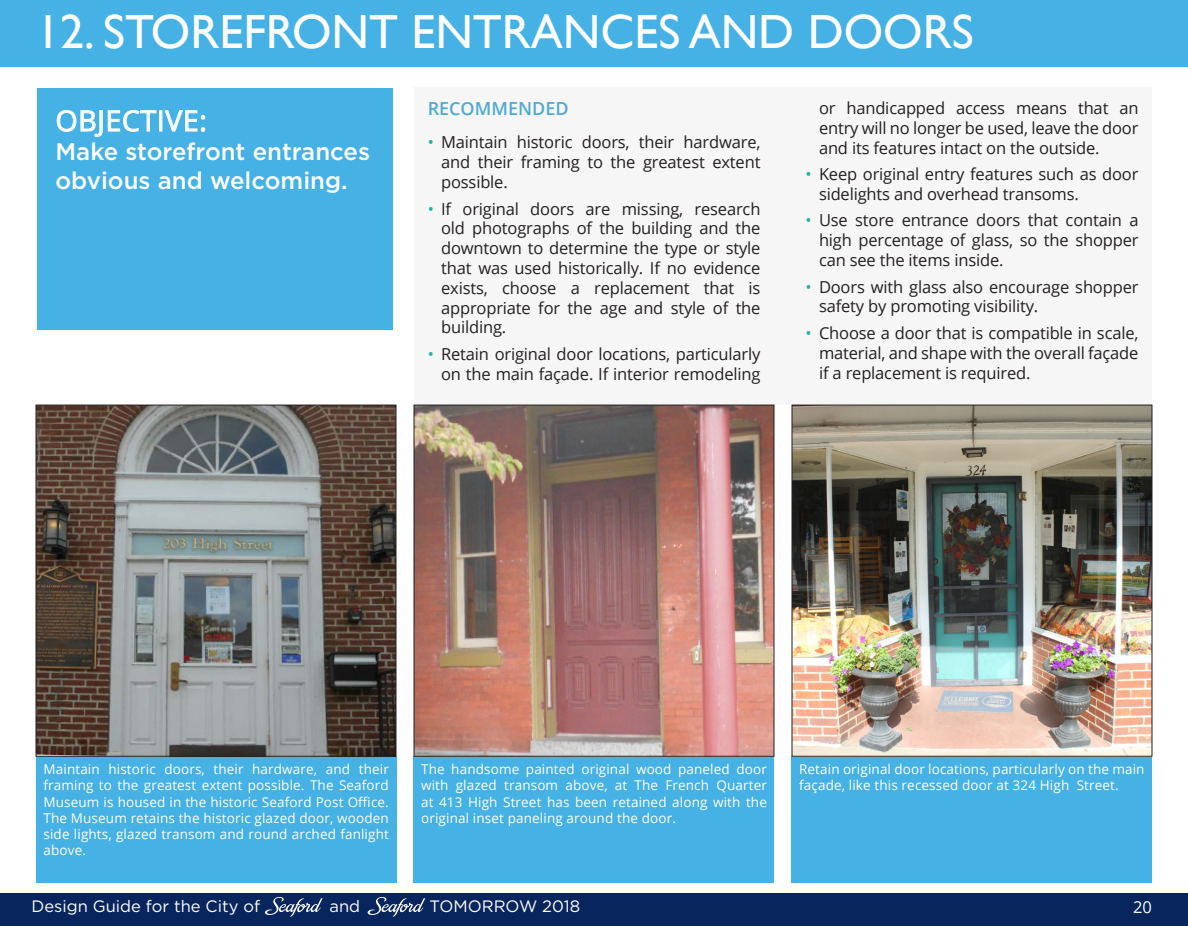
<style>
.page{position:relative;width:1188px;height:926px;background:#fff}
.page>*{position:absolute;margin:0;border:0;box-sizing:border-box;transform-origin:0 0}
.t1{font:48px "Gill Sans";color:#fff}
.t2{font:28.5px "Open Sans";letter-spacing:.02em;color:#fff}
.t3{font:500 24px/28.8px "Gotham";color:#fff}
.t4{font:600 18px "Open Sans";color:#51aacf}
.t5{font:16.5px/19.8px "Open Sans";letter-spacing:-.01em;color:#231f20;text-align:justify}
.t6{font:16.5px "Gotham";color:#fff}
.t7{font:16.5px "Open Sans";color:#fff}
.t8{font:13.5px/16.2px "Open Sans";letter-spacing:.01em;color:#fff;text-align:justify}
.s1{color:#23b1a5}
</style>
<div class="page">
<div style="left:0;top:893px;width:1188px;height:33px;background:#08255d"></div>
<div style="left:414px;top:88px;width:738px;height:317px;background:#f6f6f7"></div>
<svg style="left:368px;top:897px;width:57px;height:20px"></svg>
<svg style="left:265px;top:897px;width:58px;height:20px"></svg>
<div style="left:792px;top:756px;width:360px;height:126px;background:#45b1e4"></div>
<div style="left:414px;top:756px;width:360px;height:126px;background:#45b1e4"></div>
<div style="left:36px;top:756px;width:360px;height:126px;background:#45b1e4"></div>
<div style="left:0;top:0;width:1188px;height:67px;background:#45b1e4"></div>
<div style="left:38px;top:88px;width:355px;height:241px;background:#45b1e4"></div>
<svg style="left:56px;top:110px;width:101px;height:27px"></svg>
<div style="left:159px;top:110px;width:3px;height:21px;border:1px solid #fff"></div>
<svg style="left:164px;top:110px;width:42px;height:22px"></svg>
<img style="left:794px;top:406px;width:356px;height:348px">
<div style="left:792px;top:404px;width:360px;height:352px;border:1px solid #231f20"></div>
<img style="left:416px;top:406px;width:356px;height:348px">
<div style="left:414px;top:404px;width:360px;height:352px;border:1px solid #231f20"></div>
<img style="left:38px;top:406px;width:356px;height:348px">
<div style="left:36px;top:404px;width:360px;height:352px;border:1px solid #231f20"></div>
<h1 class="t1" style="left:36px;top:4px;width:939px">12. STOREFRONT ENTRANCES AND DOORS</h1>
<h2 class="t2" style="left:56px;top:101px;width:153px">OBJECTIVE:</h2>
<h3 class="t3" style="left:56px;top:137px;width:316px">Make storefront entrances obvious and welcoming.</h3>
<p class="t4" style="left:428px;top:96px;width:142px">RECOMMENDED</p>
<p class="t5" style="left:441px;top:132px;width:321px;text-indent:-13px"><span class="s1">•</span> Maintain historic doors, their hardware, and their framing to the greatest extent possible.</p>
<p class="t5" style="left:441px;top:198px;width:321px;text-indent:-13px"><span class="s1">•</span> If original doors are missing, research old photographs of the building and the downtown to determine the type or style that was used historically. If no evidence exists, choose a replacement that is appropriate for the age and style of the building.</p>
<p class="t5" style="left:428px;top:344px;width:334px;text-align:right"><span class="s1">•</span> Retain original door locations, particularly on the main façade. If interior remodeling</p>
<p class="t5" style="left:819px;top:98px;width:321px">or handicapped access means that an entry will no longer be used, leave the door and its features intact on the outside.</p>
<p class="t5" style="left:819px;top:164px;width:321px;text-indent:-13px"><span class="s1">•</span> Keep original entry features such as door sidelights and overhead transoms.</p>
<p class="t5" style="left:819px;top:210px;width:321px;text-indent:-13px"><span class="s1">•</span> Use store entrance doors that contain a high percentage of glass, so the shopper can see the items inside.</p>
<p class="t5" style="left:819px;top:276px;width:321px;text-indent:-13px"><span class="s1">•</span> Doors with glass also encourage shopper safety by promoting visibility.</p>
<p class="t5" style="left:819px;top:323px;width:321px;text-indent:-13px"><span class="s1">•</span> Choose a door that is compatible in scale, material, and shape with the overall façade if a replacement is required.</p>
<p class="t8" style="left:44px;top:760px;width:347px">Maintain historic doors, their hardware, and their framing to the greatest extent possible. The Seaford Museum is housed in the historic Seaford Post Office.<br>The Museum retains the historic glazed door, wooden side lights, glazed transom and round arched fanlight above.</p>
<p class="t8" style="left:421px;top:760px;width:347px">The handsome painted original wood paneled door with glazed transom above, at The French Quarter at 413 High Street has been retained along with the original inset paneling around the door.</p>
<p class="t8" style="left:799px;top:760px;width:347px">Retain original door locations, particularly on the main façade, like this recessed door at 324 High Street.</p>
<p class="t6" style="left:32px;top:895px;width:230px">Design Guide for the City of</p>
<p class="t6" style="left:330px;top:895px;width:32px">and</p>
<p class="t6" style="left:430px;top:895px;width:152px">TOMORROW 2018</p>
<p class="t7" style="left:1133px;top:895px;width:20px">20</p>
</div>
